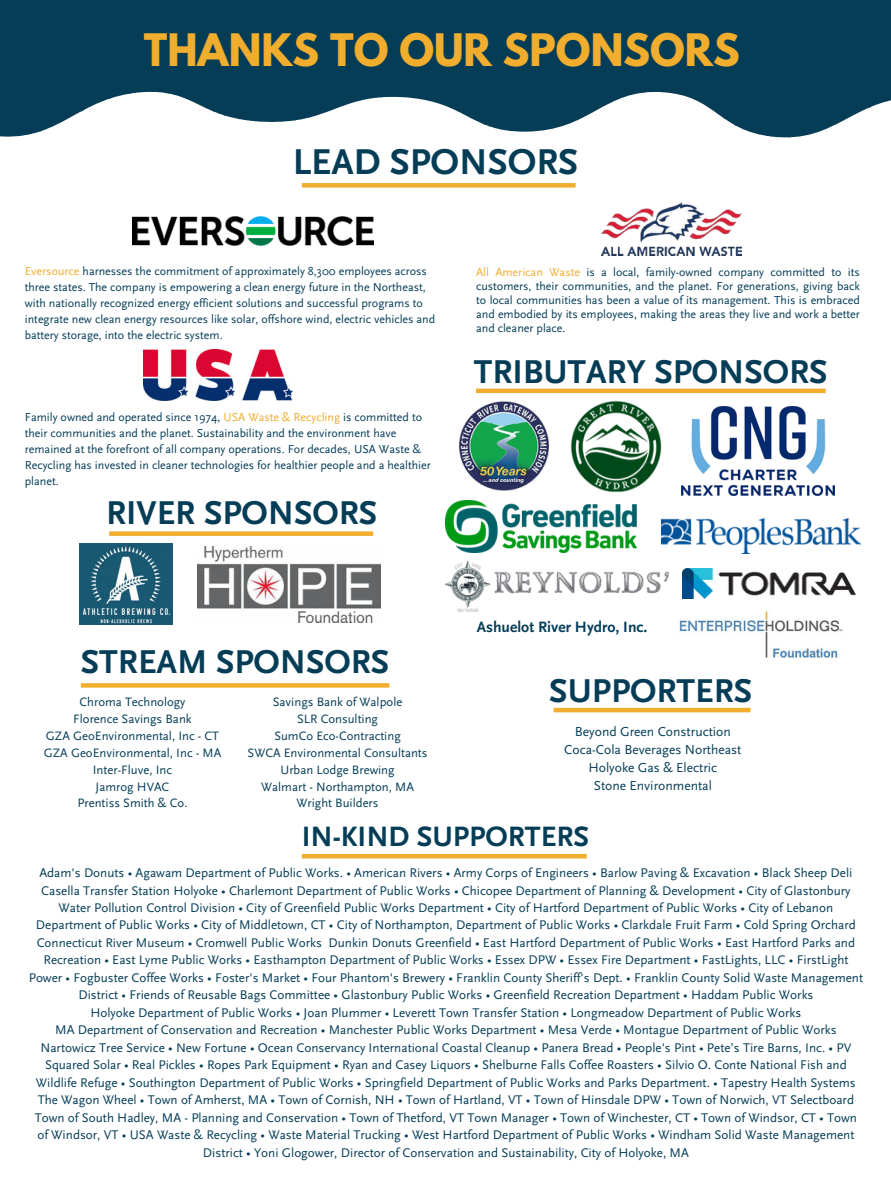
<style>
.page{position:relative;width:891px;height:1188px;background:#fff}
.page>*{position:absolute;margin:0;border:0;box-sizing:border-box;transform-origin:0 0}
.t1{font:700 39.6px "League Spartan";color:#f1ad2d}
.t2{font:700 37.5px "Scala Sans OT";color:#053d57}
.t3{font:700 34.5px "Scala Sans OT";color:#053d57}
.t4{font:700 29.25px "Scala Sans OT";color:#053d57}
.t5{font:700 15.6px "Scala Sans OT";color:#053d57}
.t6{font:13.5px "Scala Sans OT";color:#053d57}
.t7{font:13.05px/17.4px "Scala Sans OT";color:#053d57;text-align:center}
.t8{font:12.75px "Scala Sans OT";color:#053d57}
.t9{font:12px/16px "Scala Sans OT";color:#053d57}
.s1{color:#f1ad2d}
</style>
<div class="page">
<img style="left:132px;top:216px;width:241px;height:30px">
<img style="left:602px;top:203px;width:139px;height:53px">
<div style="left:109px;top:531px;width:264px;height:5px;background:#f1ad2d"></div>
<img style="left:79px;top:544px;width:93px;height:81px">
<img style="left:197px;top:546px;width:183px;height:77px">
<svg style="left:0;top:0;width:891px;height:138px;fill:#053d57"></svg>
<div style="left:81px;top:683px;width:308px;height:5px;background:#f1ad2d"></div>
<div style="left:302px;top:183px;width:274px;height:5px;background:#f1ad2d"></div>
<hr style="left:302px;top:854px;width:285px;height:4px;background:#f1ad2d">
<hr style="left:476px;top:389px;width:350px;height:4px;background:#f1ad2d">
<hr style="left:554px;top:708px;width:197px;height:4px;background:#f1ad2d">
<img style="left:459px;top:402px;width:89px;height:89px">
<img style="left:570px;top:401px;width:92px;height:91px">
<img style="left:446px;top:501px;width:190px;height:52px">
<img style="left:661px;top:518px;width:200px;height:35px">
<img style="left:446px;top:562px;width:223px;height:49px">
<img style="left:683px;top:568px;width:173px;height:31px">
<img style="left:681px;top:407px;width:153px;height:88px">
<img style="left:679px;top:611px;width:164px;height:47px">
<img style="left:144px;top:349px;width:148px;height:52px">
<p class="t1" style="left:144px;top:30px;width:598px">THANKS TO OUR SPONSORS</p>
<p class="t2" style="left:293px;top:138px;width:287px">LEAD SPONSORS</p>
<p class="t9" style="left:25px;top:263px;width:412px"><span class="s1">Eversource</span> harnesses the commitment of approximately 8,300 employees across three states. The company is empowering a clean energy future in the Northeast, with nationally recognized energy efficient solutions and successful programs to integrate new clean energy resources like solar, offshore wind, electric vehicles and battery storage, into the electric system.</p>
<p class="t9" style="left:476px;top:265px;width:385px;line-height:14px;text-align:justify"><span class="s1">All American Waste</span> is a local, family-owned company committed to its customers, their communities, and the planet. For generations, giving back to local communities has been a value of its management. This is embraced and embodied by its employees, making the areas they live and work a better and cleaner place.</p>
<p class="t9" style="left:25px;top:409px;width:408px">Family owned and operated since 1974, <span class="s1">USA Waste &amp; Recycling</span> is committed to their communities and the planet. Sustainability and the environment have remained at the forefront of all company operations. For decades, USA Waste &amp; Recycling has invested in cleaner technologies for healthier people and a healthier planet.</p>
<p class="t3" style="left:106px;top:491px;width:273px">RIVER SPONSORS</p>
<p class="t3" style="left:81px;top:641px;width:310px">STREAM SPONSORS</p>
<p class="t8" style="left:80px;top:694px;width:107px">Chroma Technology</p>
<p class="t8" style="left:73px;top:711px;width:120px">Florence Savings Bank</p>
<p class="t8" style="left:46px;top:728px;width:175px">GZA GeoEnvironmental, Inc - CT</p>
<p class="t8" style="left:44px;top:745px;width:179px">GZA GeoEnvironmental, Inc - MA</p>
<p class="t8" style="left:93px;top:762px;width:81px">Inter-Fluve, Inc</p>
<p class="t8" style="left:96px;top:779px;width:75px">Jamrog HVAC</p>
<p class="t8" style="left:77px;top:795px;width:112px">Prentiss Smith &amp; Co.</p>
<p class="t8" style="left:273px;top:694px;width:131px">Savings Bank of Walpole</p>
<p class="t8" style="left:297px;top:711px;width:83px">SLR Consulting</p>
<p class="t8" style="left:274px;top:728px;width:128px">SumCo Eco-Contracting</p>
<p class="t8" style="left:248px;top:745px;width:181px">SWCA Environmental Consultants</p>
<p class="t8" style="left:280px;top:762px;width:116px">Urban Lodge Brewing</p>
<p class="t8" style="left:261px;top:779px;width:154px">Walmart - Northampton, MA</p>
<p class="t8" style="left:297px;top:795px;width:84px">Wright Builders</p>
<p class="t3" style="left:474px;top:351px;width:355px">TRIBUTARY SPONSORS</p>
<p class="t5" style="left:477px;top:617px;width:172px">Ashuelot River Hydro, Inc.</p>
<p class="t3" style="left:549px;top:670px;width:205px">SUPPORTERS</p>
<p class="t6" style="left:575px;top:723px;width:157px">Beyond Green Construction</p>
<p class="t6" style="left:564px;top:741px;width:179px">Coca-Cola Beverages Northeast</p>
<p class="t6" style="left:588px;top:759px;width:130px">Holyoke Gas &amp; Electric</p>
<p class="t6" style="left:594px;top:777px;width:120px">Stone Environmental</p>
<p class="t4" style="left:302px;top:818px;width:289px">IN-KIND SUPPORTERS</p>
<p class="t7" style="left:29px;top:864px;width:836px">Adam's Donuts • Agawam Department of Public Works. • American Rivers • Army Corps of Engineers • Barlow Paving &amp; Excavation • Black Sheep Deli Casella Transfer Station Holyoke • Charlemont Department of Public Works • Chicopee Department of Planning &amp; Development • City of Glastonbury Water Pollution Control Division • City of Greenfield Public Works Department • City of Hartford Department of Public Works • City of Lebanon Department of Public Works • City of Middletown, CT • City of Northampton, Department of Public Works • Clarkdale Fruit Farm • Cold Spring Orchard Connecticut River Museum • Cromwell Public Works Dunkin Donuts Greenfield • East Hartford Department of Public Works • East Hartford Parks and Recreation • East Lyme Public Works • Easthampton Department of Public Works • Essex DPW • Essex Fire Department • FastLights, LLC • FirstLight Power • Fogbuster Coffee Works • Foster's Market • Four Phantom's Brewery • Franklin County Sheriff's Dept. • Franklin County Solid Waste Management District • Friends of Reusable Bags Committee • Glastonbury Public Works • Greenfield Recreation Department • Haddam Public Works</p>
<p class="t7" style="left:90px;top:1004px;width:713px">Holyoke Department of Public Works • Joan Plummer • Leverett Town Transfer Station • Longmeadow Department of Public Works</p>
<p class="t7" style="left:35px;top:1021px;width:824px">MA Department of Conservation and Recreation • Manchester Public Works Department • Mesa Verde • Montague Department of Public Works Nartowicz Tree Service • New Fortune • Ocean Conservancy International Coastal Cleanup • Panera Bread • People's Pint • Pete’s Tire Barns, Inc. • PV Squared Solar • Real Pickles • Ropes Park Equipment • Ryan and Casey Liquors • Shelburne Falls Coffee Roasters • Silvio O. Conte National Fish and Wildlife Refuge • Southington Department of Public Works • Springfield Department of Public Works and Parks Department. • Tapestry Health Systems The Wagon Wheel • Town of Amherst, MA • Town of Cornish, NH • Town of Hartland, VT • Town of Hinsdale DPW • Town of Norwich, VT Selectboard Town of South Hadley, MA - Planning and Conservation • Town of Thetford, VT Town Manager • Town of Winchester, CT • Town of Windsor, CT • Town of Windsor, VT • USA Waste &amp; Recycling • Waste Material Trucking • West Hartford Department of Public Works • Windham Solid Waste Management District • Yoni Glogower, Director of Conservation and Sustainability, City of Holyoke, MA</p>
</div>
